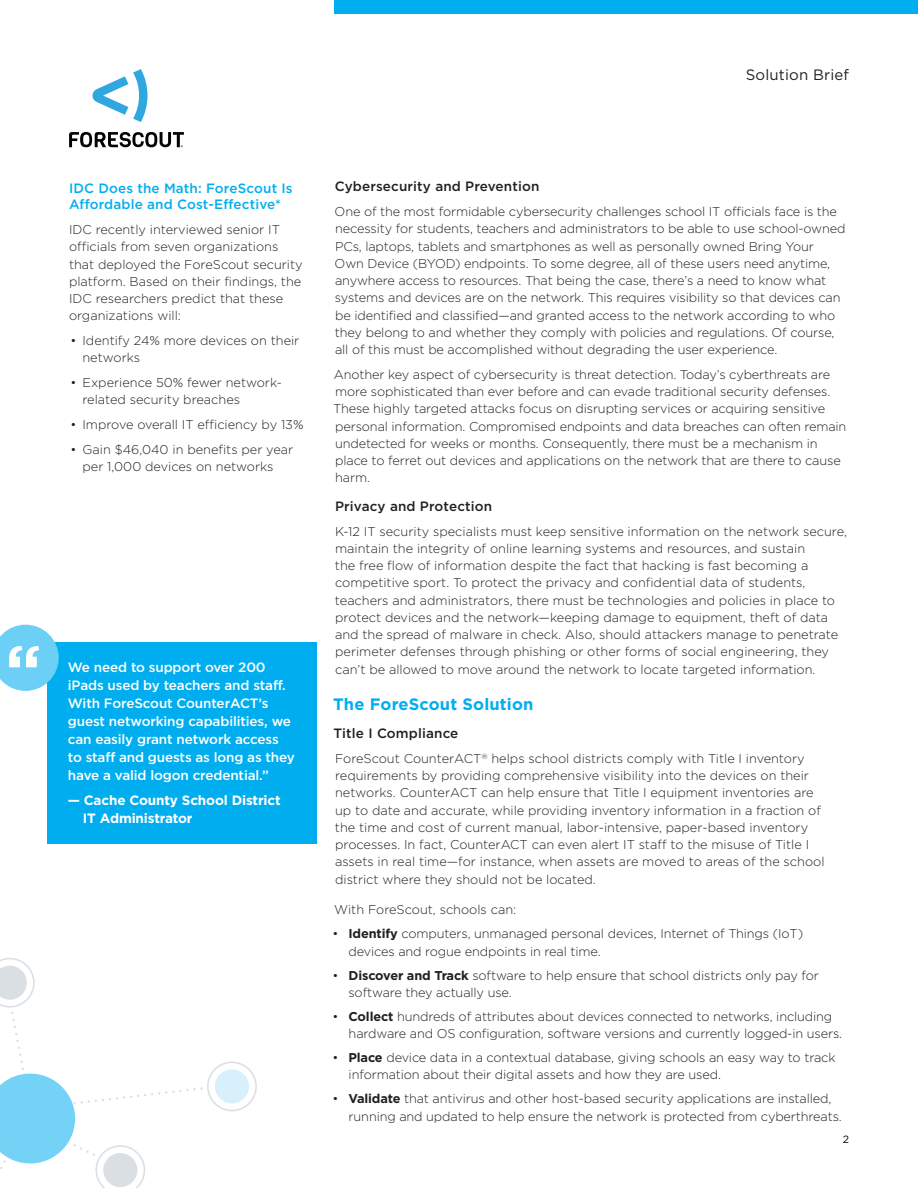
<style>
.page{position:relative;width:918px;height:1188px;background:#fff}
.page>*{position:absolute;margin:0;border:0;box-sizing:border-box;transform-origin:0 0}
.Contact_Info{font:700 66.45px "Gotham";color:#fff}
.FS_Body_Header{font:700 16.5px "Gotham";letter-spacing:.01em;color:#00aeef}
.t1{font:15px "Gotham";letter-spacing:.01em;color:#231f20}
.t2{font:500 13.5px/18px "Gotham";letter-spacing:-.01em;color:#fff}
.FS_Body_Subhead{font:500 13.5px "Gotham";letter-spacing:.01em;color:#231f20}
.Sidebar_Header{font:500 13.5px/16.5px "Gotham";letter-spacing:.01em;color:#00aeef}
.Quote_attributions{font:700 13.5px/18px "Gotham";letter-spacing:-.01em;color:#fff}
.FS_Body_Copy{font:300 12.75px/17.2px "Gotham";letter-spacing:-.01em;color:#231f20}
.FS_Body_Bullets{font:300 12.75px/17.2px "Gotham";letter-spacing:-.01em;color:#231f20}
.Body_Copy{font:300 12.75px/17.2px "Gotham";color:#231f20}
.Body_Bullets{font:300 12.75px/17.2px "Gotham";color:#231f20}
.t3{font:10.5px "Gotham";color:#000}
.s1{font-weight:700}
</style>
<div class="page">
<svg style="left:0;top:958px;width:257px;height:230px"></svg>
<svg style="left:93px;top:69px;width:55px;height:53px"></svg>
<svg style="left:69px;top:132px;width:115px;height:15px"></svg>
<div style="left:335px;top:0;width:583px;height:14px;background:#00aeef"></div>
<div style="left:47px;top:642px;width:270px;height:201px;background:#00aeef"></div>
<svg style="left:0;top:625px;width:59px;height:66px"></svg>
<p class="t1" style="left:746px;top:66px;width:105px">Solution Brief</p>
<p class="Sidebar_Header" style="left:69px;top:179px;width:225px">IDC Does the Math: ForeScout Is<br>Affordable and Cost-Effective*</p>
<p class="Body_Copy" style="left:69px;top:221px;width:235px">IDC recently interviewed senior IT officials from seven organizations that deployed the ForeScout security platform. Based on their findings, the IDC researchers predict that these organizations will:</p>
<p class="Body_Bullets" style="left:82px;top:332px;width:218px;text-indent:-12px">• Identify 24% more devices on their networks</p>
<p class="Body_Bullets" style="left:82px;top:374px;width:201px;text-indent:-12px">• Experience 50% fewer network&shy;related security breaches</p>
<p class="Body_Bullets" style="left:70px;top:416px;width:235px">• Improve overall IT efficiency by 13%</p>
<p class="Body_Bullets" style="left:82px;top:440px;width:212px;text-indent:-12px">• Gain $46,040 in benefits per year per 1,000 devices on networks</p>
<p class="Contact_Info" style="left:5px;top:631px;width:37px">“</p>
<p class="t2" style="left:68px;top:658px;width:228px">We need to support over 200 iPads used by teachers and staff.<br>With ForeScout CounterACT’s guest networking capabilities, we can easily grant network access to staff and guests as long as they have a valid logon credential.”</p>
<p class="Quote_attributions" style="left:83px;top:791px;width:199px;text-indent:-15px">— Cache County School District<br>IT Administrator</p>
<p class="FS_Body_Subhead" style="left:335px;top:179px;width:206px">Cybersecurity and Prevention</p>
<p class="FS_Body_Copy" style="left:335px;top:203px;width:512px">One of the most formidable cybersecurity challenges school IT officials face is the necessity for students, teachers and administrators to be able to use school-owned PCs, laptops, tablets and smartphones as well as personally owned Bring Your Own Device (BYOD) endpoints. To some degree, all of these users need anytime, anywhere access to resources. That being the case, there’s a need to know what systems and devices are on the network. This requires visibility so that devices can be identified and classified—and granted access to the network according to who they belong to and whether they comply with policies and regulations. Of course, all of this must be accomplished without degrading the user experience.</p>
<p class="FS_Body_Copy" style="left:333px;top:366px;width:515px">Another key aspect of cybersecurity is threat detection. Today’s cyberthreats are more sophisticated than ever before and can evade traditional security defenses.<br>These highly targeted attacks focus on disrupting services or acquiring sensitive personal information. Compromised endpoints and data breaches can often remain undetected for weeks or months. Consequently, there must be a mechanism in place to ferret out devices and applications on the network that are there to cause harm.</p>
<p class="FS_Body_Subhead" style="left:335px;top:498px;width:159px">Privacy and Protection</p>
<p class="FS_Body_Copy" style="left:335px;top:522px;width:513px">K-12 IT security specialists must keep sensitive information on the network secure, maintain the integrity of online learning systems and resources, and sustain<br>the free flow of information despite the fact that hacking is fast becoming a competitive sport. To protect the privacy and confidential data of students, teachers and administrators, there must be technologies and policies in place to protect devices and the network—keeping damage to equipment, theft of data and the spread of malware in check. Also, should attackers manage to penetrate perimeter defenses through phishing or other forms of social engineering, they can’t be allowed to move around the network to locate targeted information.</p>
<p class="FS_Body_Header" style="left:333px;top:694px;width:202px">The ForeScout Solution</p>
<p class="FS_Body_Subhead" style="left:334px;top:726px;width:126px">Title I Compliance</p>
<p class="FS_Body_Copy" style="left:335px;top:750px;width:491px">ForeScout CounterACT<sup>®</sup> helps school districts comply with Title I inventory requirements by providing comprehensive visibility into the devices on their networks. CounterACT can help ensure that Title I equipment inventories are up to date and accurate, while providing inventory information in a fraction of the time and cost of current manual, labor-intensive, paper-based inventory processes. In fact, CounterACT can even alert IT staff to the misuse of Title I assets in real time—for instance, when assets are moved to areas of the school district where they should not be located.</p>
<p class="FS_Body_Copy" style="left:334px;top:901px;width:183px">With ForeScout, schools can:</p>
<p class="FS_Body_Bullets" style="left:349px;top:925px;width:456px;text-indent:-16px">• <span class="s1">Identify</span> computers, unmanaged personal devices, Internet of Things (IoT) devices and rogue endpoints in real time.</p>
<p class="FS_Body_Bullets" style="left:348px;top:966px;width:472px;text-indent:-16px">• <span class="s1">Discover and Track</span> software to help ensure that school districts only pay for software they actually use.</p>
<p class="FS_Body_Bullets" style="left:349px;top:1008px;width:495px;text-indent:-16px">• <span class="s1">Collect</span> hundreds of attributes about devices connected to networks, including hardware and OS configuration, software versions and currently logged-in users.</p>
<p class="FS_Body_Bullets" style="left:349px;top:1049px;width:488px;text-indent:-16px">• <span class="s1">Place</span> device data in a contextual database, giving schools an easy way to track information about their digital assets and how they are used.</p>
<p class="FS_Body_Bullets" style="left:349px;top:1090px;width:495px;text-indent:-16px">• <span class="s1">Validate</span> that antivirus and other host-based security applications are installed, running and updated to help ensure the network is protected from cyberthreats.</p>
<p class="t3" style="left:843px;top:1134px;width:8px">2</p>
</div>
